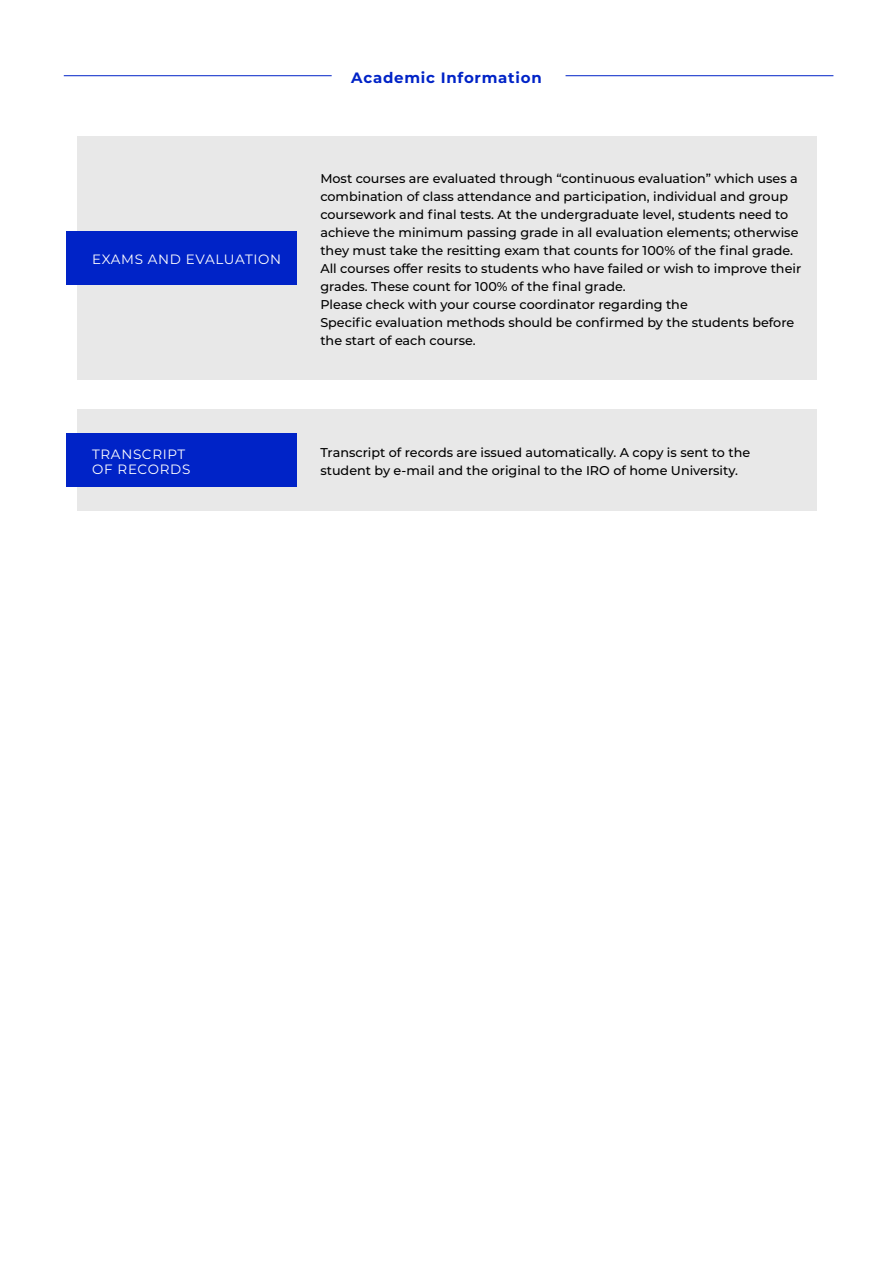
<style>
.page{position:relative;width:893px;height:1263px;background:#fff}
.page>*{position:absolute;margin:0;border:0;box-sizing:border-box;transform-origin:0 0}
.t1{font:700 15px "Montserrat";letter-spacing:.05em;color:#0023c7}
.t2{font:13.5px/15px "Montserrat";letter-spacing:.05em;color:#fff}
.t3{font:500 12.75px/18px "Montserrat";color:#000}
</style>
<div class="page">
<div style="left:77px;top:136px;width:739px;height:244px;background:#e8e8e8"></div>
<div style="left:66px;top:231px;width:231px;height:53px;background:#0023c7"></div>
<div style="left:77px;top:409px;width:739px;height:101px;background:#e8e8e8"></div>
<div style="left:66px;top:433px;width:231px;height:53px;background:#0023c7"></div>
<hr style="left:64px;top:75px;width:268px;height:1px;background:#0023c7">
<hr style="left:566px;top:75px;width:267px;height:1px;background:#0023c7">
<p class="t2" style="left:92px;top:252px;width:191px">EXAMS AND EVALUATION</p>
<p class="t1" style="left:351px;top:67px;width:192px">Academic Information</p>
<p class="t3" style="left:320px;top:169px;width:482px">Most courses are evaluated through “continuous evaluation” which uses a combination of class attendance and participation, individual and group coursework and final tests. At the undergraduate level, students need to achieve the minimum passing grade in all evaluation elements; otherwise they must take the resitting exam that counts for 100% of the final grade.<br>All courses offer resits to students who have failed or wish to improve their grades. These count for 100% of the final grade.<br>Please check with your course coordinator regarding the<br>Specific evaluation methods should be confirmed by the students before the start of each course.</p>
<p class="t2" style="left:92px;top:446px;width:100px">TRANSCRIPT<br>OF RECORDS</p>
<p class="t3" style="left:320px;top:443px;width:431px">Transcript of records are issued automatically. A copy is sent to the student by e-mail and the original to the IRO of home University.</p>
</div>
